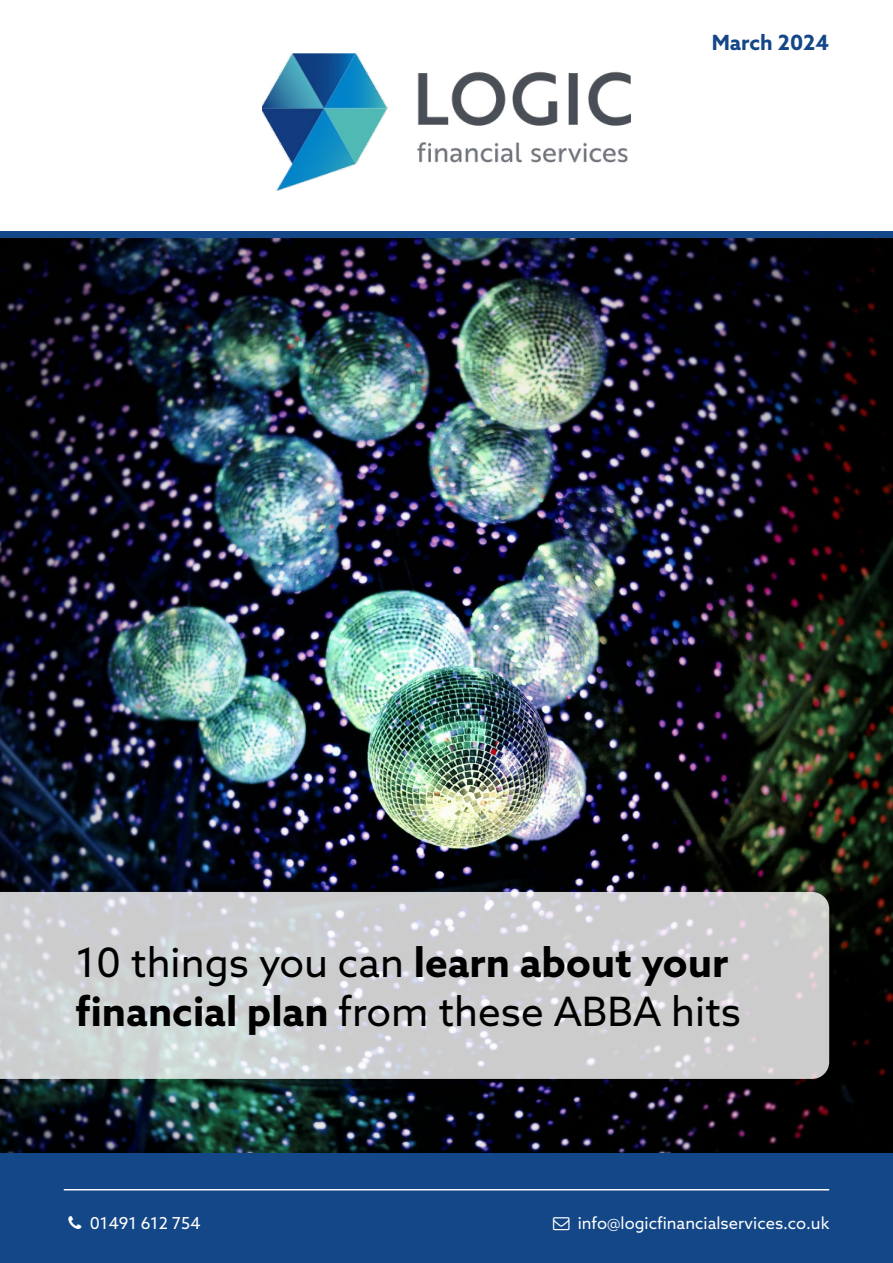
<style>
.page{position:relative;width:893px;height:1263px;background:#fff}
.page>*{position:absolute;margin:0;border:0;box-sizing:border-box;transform-origin:0 0}
.t1{font:40.5px/48.6px "Azo Sans";color:#000}
.t2{font:700 21px "Azo Sans";color:#144787}
.t3{font:16.5px "Azo Sans";color:#fff}
.s1{font-weight:700}
</style>
<div class="page">
<img style="left:0;top:238px;width:893px;height:915px">
<div style="left:0;top:1153px;width:893px;height:110px;background:#144787"></div>
<svg style="left:0;top:892px;width:829px;height:187px;background:#cecfd1"></svg>
<hr style="left:64px;top:1189px;width:765px;height:1px;background:#fff">
<div style="left:0;top:232px;width:893px;height:6px;background:#144787"></div>
<img style="left:263px;top:54px;width:367px;height:137px">
<p class="t2" style="left:712px;top:29px;width:119px">March 2024</p>
<p class="t1" style="left:75px;top:938px;width:667px">10 things you can <span class="s1">learn about your financial plan</span> from these ABBA hits</p>
<p class="t3" style="left:90px;top:1212px;width:112px">01491 612 754</p>
<p class="t3" style="left:578px;top:1212px;width:253px">info@logicfinancialservices.co.uk</p>
</div>
